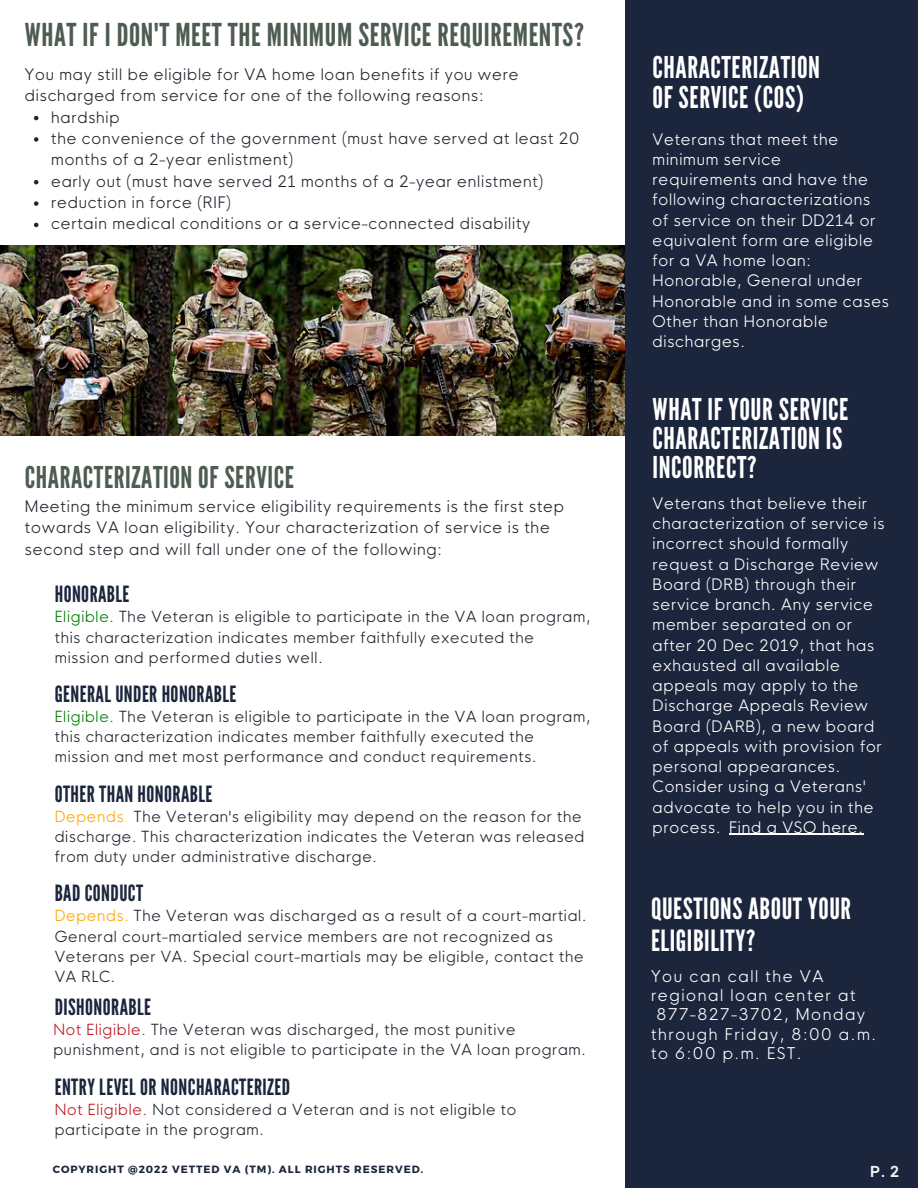
<style>
.page{position:relative;width:918px;height:1188px;background:#fff}
.page>*{position:absolute;margin:0;border:0;box-sizing:border-box;transform-origin:0 0}
.t1{font:31.5px "League Gothic";letter-spacing:.02em;color:#4e5c51}
.t2{font:30px/29.2px "League Gothic";letter-spacing:.02em;color:#fff}
.t3{font:30px "League Gothic";letter-spacing:.02em;color:#4e5c51}
.t4{font:29.25px/32.7px "League Gothic";letter-spacing:.02em;color:#fff}
.t5{font:22.35px "League Gothic";letter-spacing:.02em;color:#1b253c}
.t6{font:300 15.75px "HK Nova";letter-spacing:.1em;color:#fff}
.t7{font:300 15.6px/21.3px "HK Nova";letter-spacing:.05em;color:#222630}
.t8{font:300 15.45px/20.2px "HK Nova";letter-spacing:.05em;color:#fff}
.t9{font:300 15.45px/21.3px "HK Nova";letter-spacing:.05em;color:#222630}
.t10{font:300 15px/20.2px "HK Nova";letter-spacing:.05em;color:#222630}
.t11{font:700 14.7px "HK Nova";color:#f2f2f2}
.t12{font:700 10.5px "Montserrat";letter-spacing:.09em;color:#1b253c}
.s1{color:#008000}
.s2{color:#ffa500}
.s3{color:#ff0}
.s4{color:#bc1823}
</style>
<div class="page">
<img style="left:0;top:246px;width:626px;height:190px">
<div style="left:626px;top:0;width:292px;height:1188px;background:#1b253c"></div>
<svg style="left:34px;top:116px;width:4px;height:4px"></svg>
<svg style="left:34px;top:137px;width:4px;height:5px"></svg>
<svg style="left:34px;top:180px;width:4px;height:4px"></svg>
<svg style="left:34px;top:201px;width:4px;height:5px"></svg>
<svg style="left:34px;top:223px;width:4px;height:4px"></svg>
<hr style="left:729px;top:834px;width:135px;height:1px;background:#fff">
<h1 class="t1" style="left:25px;top:16px;width:561px">WHAT IF I DON'T MEET THE MINIMUM SERVICE REQUIREMENTS?</h1>
<p class="t9" style="left:25px;top:63px;width:495px">You may still be eligible for VA home loan benefits if you were discharged from service for one of the following reasons:</p>
<p class="t9" style="left:51px;top:106px;width:530px">hardship<br>the convenience of the government (must have served at least 20 months of a 2-year enlistment)<br>early out (must have served 21 months of a 2-year enlistment) reduction in force (RIF)<br>certain medical conditions or a service-connected disability</p>
<h2 class="t3" style="left:25px;top:460px;width:271px">CHARACTERIZATION OF SERVICE</h2>
<p class="t7" style="left:25px;top:495px;width:541px">Meeting the minimum service eligibility requirements is the first step towards VA loan eligibility. Your characterization of service is the second step and will fall under one of the following:</p>
<h3 class="t5" style="left:55px;top:582px;width:76px">HONORABLE</h3>
<p class="t10" style="left:55px;top:607px;width:537px"><span class="s1">Eligible.</span> The Veteran is eligible to participate in the VA loan program, this characterization indicates member faithfully executed the mission and performed duties well.</p>
<h3 class="t5" style="left:55px;top:681px;width:183px">GENERAL UNDER HONORABLE</h3>
<p class="t10" style="left:55px;top:706px;width:537px"><span class="s1">Eligible.</span> The Veteran is eligible to participate in the VA loan program, this characterization indicates member faithfully executed the mission and met most performance and conduct requirements.</p>
<h3 class="t5" style="left:55px;top:781px;width:159px">OTHER THAN HONORABLE</h3>
<p class="t10" style="left:55px;top:806px;width:531px"><span class="s2">Depends</span><span class="s3">.</span> The Veteran's eligibility may depend on the reason for the discharge. This characterization indicates the Veteran was released from duty under administrative discharge.</p>
<h3 class="t5" style="left:55px;top:881px;width:90px">BAD CONDUCT</h3>
<p class="t10" style="left:55px;top:906px;width:533px"><span class="s2">Depends.</span> The Veteran was discharged as a result of a court-martial.<br>General court-martialed service members are not recognized as Veterans per VA. Special court-martials may be eligible, contact the VA RLC.</p>
<h3 class="t5" style="left:55px;top:994px;width:98px">DISHONORABLE</h3>
<p class="t10" style="left:53px;top:1019px;width:534px"><span class="s4">Not Eligible.</span> The Veteran was discharged, the most punitive punishment, and is not eligible to participate in the VA loan program.</p>
<h3 class="t5" style="left:55px;top:1074px;width:237px">ENTRY LEVEL OR NONCHARACTERIZED</h3>
<p class="t10" style="left:55px;top:1099px;width:463px"><span class="s4">Not Eligible.</span> Not considered a Veteran and is not eligible to participate in the program.</p>
<h2 class="t2" style="left:653px;top:54px;width:169px">CHARACTERIZATION<br>OF SERVICE (COS)</h2>
<p class="t8" style="left:653px;top:129px;width:238px">Veterans that meet the minimum service<br>requirements and have the following characterizations of service on their DD214 or equivalent form are eligible for a VA home loan:<br>Honorable, General under<br>Honorable and in some cases<br>Other than Honorable discharges.</p>
<h2 class="t2" style="left:653px;top:395px;width:197px">WHAT IF YOUR SERVICE<br>CHARACTERIZATION IS<br>INCORRECT?</h2>
<p class="t8" style="left:653px;top:493px;width:234px">Veterans that believe their characterization of service is incorrect should formally request a Discharge Review<br>Board (DRB) through their service branch. Any service member separated on or after 20 Dec 2019, that has exhausted all available appeals may apply to the<br>Discharge Appeals Review<br>Board (DARB), a new board of appeals with provision for personal appearances.<br>Consider using a Veterans' advocate to help you in the process. Find a VSO here.</p>
<h3 class="t4" style="left:651px;top:893px;width:202px">QUESTIONS ABOUT YOUR<br>ELIGIBILITY?</h3>
<p class="t6" style="left:651px;top:966px;width:174px">You can call the VA</p>
<p class="t6" style="left:651px;top:986px;width:206px">regional loan center at</p>
<p class="t6" style="left:657px;top:1005px;width:210px">877-827-3702, Monday</p>
<p class="t6" style="left:651px;top:1024px;width:227px">through Friday, 8:00 a.m.</p>
<p class="t6" style="left:651px;top:1043px;width:152px">to 6:00 p.m. EST.</p>
<p class="t12" style="left:53px;top:1163px;width:372px">COPYRIGHT @2022 VETTED VA (TM). ALL RIGHTS RESERVED.</p>
<p class="t11" style="left:870px;top:1163px;width:30px">P. 2</p>
</div>
